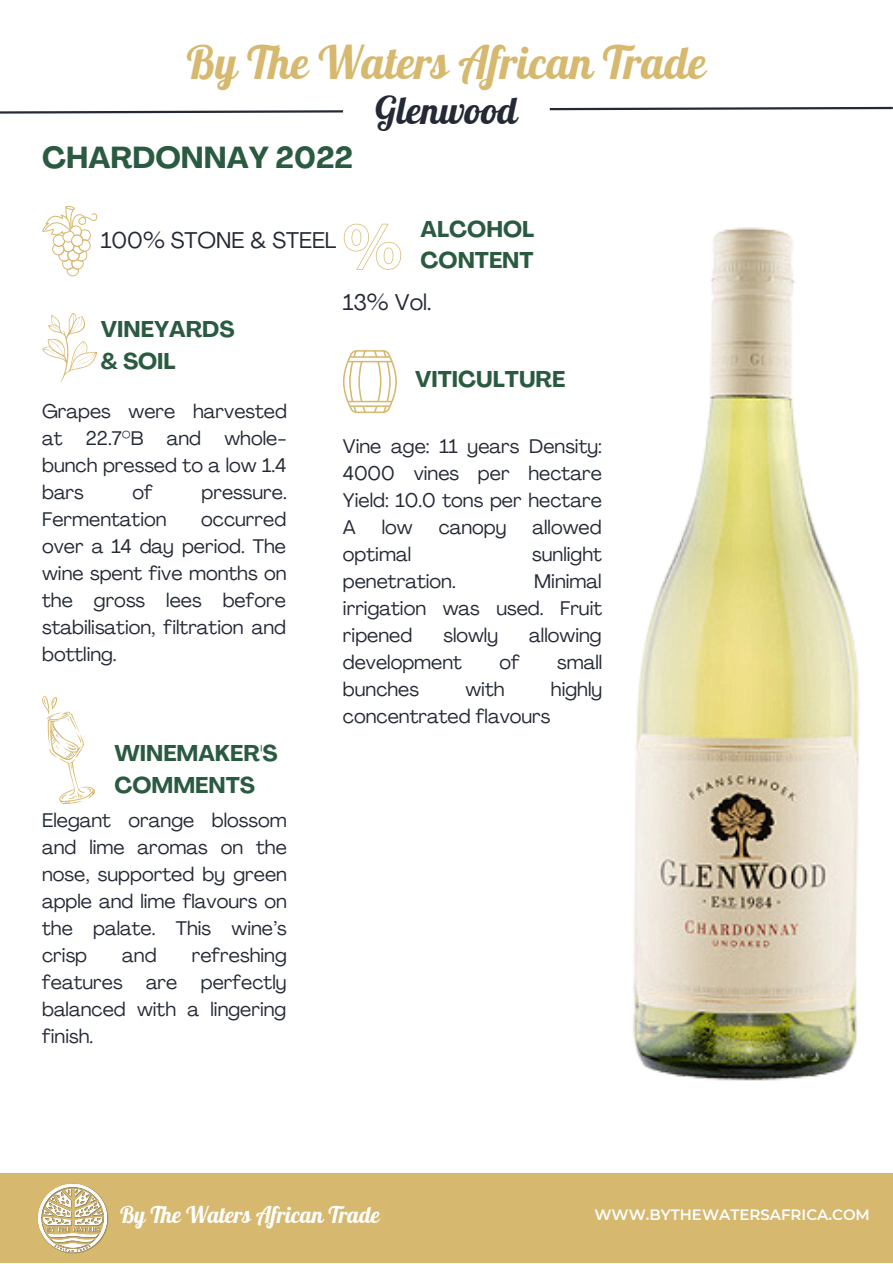
<style>
.page{position:relative;width:893px;height:1264px;background:#fff}
.page>*{position:absolute;margin:0;border:0;box-sizing:border-box;transform-origin:0 0}
.t1{font:45px "Lobster";color:#d6b86e}
.t2{font:37.5px "Lobster";color:#242a35}
.t3{font:700 30px "Agrandir";color:#2a5b41}
.t4{font:700 22.5px/31.5px "Agrandir";color:#2a5b41}
.t5{font:22.5px "Lobster";color:#fff}
.t6{font:22.5px "Agrandir";color:#242a35}
.t7{font:19.5px/27px "Agrandir";color:#242a35;text-align:justify}
.t8{font:600 15px "Montserrat";color:#fff}
</style>
<div class="page">
<svg style="left:42px;top:206px;width:55px;height:70px"></svg>
<svg style="left:42px;top:312px;width:55px;height:70px"></svg>
<div style="left:0;top:1173px;width:892px;height:89px;background:#d6b86e"></div>
<img style="left:38px;top:1183px;width:71px;height:71px">
<svg style="left:344px;top:224px;width:57px;height:46px"></svg>
<svg style="left:0;top:110px;width:344px;height:4px"></svg>
<svg style="left:549px;top:106px;width:343px;height:5px"></svg>
<svg style="left:343px;top:350px;width:54px;height:63px"></svg>
<img style="left:633px;top:227px;width:227px;height:854px">
<svg style="left:42px;top:696px;width:53px;height:108px"></svg>
<p class="t1" style="left:186px;top:34px;width:521px">By The Waters African Trade</p>
<p class="t3" style="left:42px;top:145px;width:312px">CHARDONNAY 2022</p>
<p class="t6" style="left:101px;top:231px;width:237px">100% STONE &amp; STEEL</p>
<p class="t2" style="left:375px;top:86px;width:144px">Glenwood</p>
<p class="t4" style="left:420px;top:215px;width:115px">ALCOHOL</p>
<p class="t4" style="left:420px;top:247px;width:114px">CONTENT</p>
<p class="t4" style="left:101px;top:315px;width:135px">VINEYARDS</p>
<p class="t4" style="left:101px;top:347px;width:76px">&amp; SOIL</p>
<p class="t7" style="left:42px;top:399px;width:246px">Grapes were harvested at 22.7°B and whole&shy;bunch pressed to a low 1.4 bars</p>
<p class="t7" style="left:132px;top:480px;width:22px">of</p>
<p class="t7" style="left:201px;top:480px;width:87px">pressure.</p>
<p class="t7" style="left:42px;top:507px;width:126px">Fermentation</p>
<p class="t7" style="left:42px;top:507px;width:246px;text-indent:159px">occurred over a 14 day period. The wine spent five months on the gross lees before stabilisation, filtration and bottling.</p>
<p class="t4" style="left:114px;top:740px;width:165px">WINEMAKER'S<br>COMMENTS</p>
<p class="t7" style="left:42px;top:808px;width:246px">Elegant orange blossom and lime aromas on the nose, supported by green apple and lime flavours on the palate. This wine’s crisp</p>
<p class="t7" style="left:42px;top:943px;width:246px;text-indent:149px">refreshing features are perfectly balanced with a lingering finish.</p>
<p class="t7" style="left:122px;top:943px;width:36px">and</p>
<p class="t6" style="left:343px;top:293px;width:90px">13% Vol.</p>
<p class="t4" style="left:415px;top:366px;width:152px">VITICULTURE</p>
<p class="t7" style="left:343px;top:434px;width:260px">Vine age: 11 years Density:<br>4000 vines per hectare Yield: 10.0 tons per hectare A</p>
<p class="t7" style="left:382px;top:515px;width:32px">low</p>
<p class="t7" style="left:438px;top:515px;width:69px">canopy</p>
<p class="t7" style="left:532px;top:515px;width:71px">allowed</p>
<p class="t7" style="left:343px;top:542px;width:70px">optimal</p>
<p class="t7" style="left:532px;top:542px;width:71px">sunlight</p>
<p class="t7" style="left:343px;top:569px;width:114px">penetration.</p>
<p class="t7" style="left:343px;top:569px;width:261px;text-indent:191px">Minimal irrigation was used. Fruit ripened</p>
<p class="t7" style="left:443px;top:623px;width:56px">slowly</p>
<p class="t7" style="left:529px;top:623px;width:74px">allowing</p>
<p class="t7" style="left:343px;top:650px;width:121px">development</p>
<p class="t7" style="left:499px;top:650px;width:22px">of</p>
<p class="t7" style="left:557px;top:650px;width:47px">small</p>
<p class="t7" style="left:343px;top:677px;width:78px">bunches</p>
<p class="t7" style="left:465px;top:677px;width:41px">with</p>
<p class="t7" style="left:551px;top:677px;width:53px">highly</p>
<p class="t7" style="left:343px;top:704px;width:209px">concentrated flavours</p>
<p class="t5" style="left:120px;top:1200px;width:261px">By The Waters African Trade</p>
<p class="t8" style="left:594px;top:1204px;width:277px">WWW.BYTHEWATERSAFRICA.COM</p>
</div>
